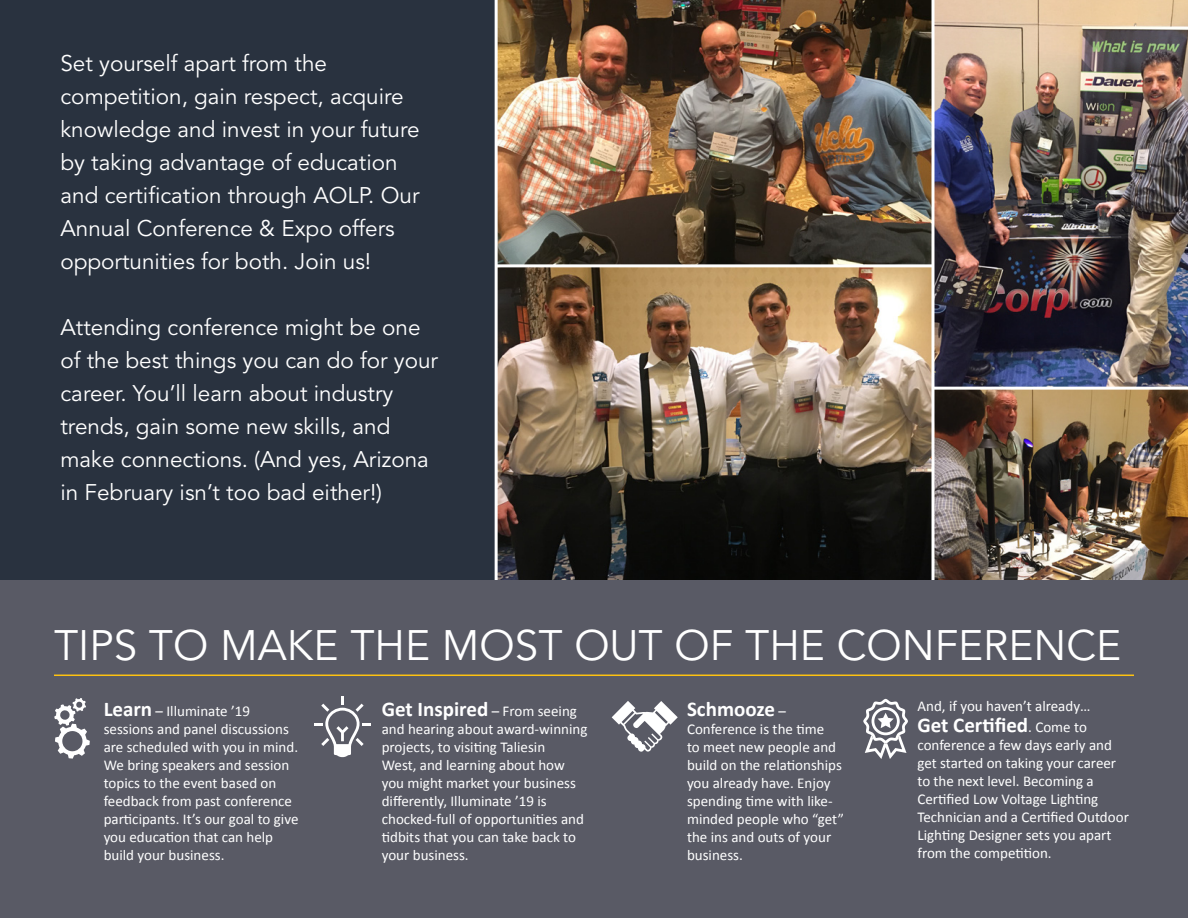
<style>
.page{position:relative;width:1188px;height:918px;background:#29323f}
.page>*{position:absolute;margin:0;border:0;box-sizing:border-box;transform-origin:0 0}
.t1{font:42.3px "Avenir LT Std";color:#fff}
.t2{font:22.5px/33px "Avenir LT Std";color:#fff}
.t3{font:700 21px "Calibri";color:#fff}
.t4{font:15px/18px "Calibri";color:#fff}
.s1{font-weight:700;font-size:21px}
.s2{font-weight:400;font-size:15px}
</style>
<div class="page">
<img style="left:498px;top:0;width:434px;height:264px">
<img style="left:498px;top:267px;width:434px;height:313px">
<img style="left:934px;top:0;width:254px;height:580px">
<hr style="left:495px;top:0;width:3px;height:581px;background:#fff">
<hr style="left:932px;top:0;width:2px;height:581px;background:#fff">
<hr style="left:496px;top:264px;width:437px;height:3px;background:#fff">
<hr style="left:932px;top:387px;width:256px;height:3px;background:#fff">
<div style="left:0;top:580px;width:1188px;height:338px;background:#595a65"></div>
<hr style="left:54px;top:675px;width:1080px;height:1px;background:#fec210">
<svg style="left:54px;top:698px;width:36px;height:61px"></svg>
<svg style="left:314px;top:696px;width:57px;height:61px"></svg>
<svg style="left:612px;top:701px;width:66px;height:51px"></svg>
<svg style="left:863px;top:699px;width:45px;height:60px"></svg>
<p class="t2" style="left:60px;top:47px;width:361px">Set yourself apart from the competition, gain respect, acquire knowledge and invest in your future by taking advantage of education and certification through AOLP. Our Annual Conference &amp; Expo offers opportunities for both. Join us!</p>
<p class="t2" style="left:60px;top:311px;width:379px">Attending conference might be one of the best things you can do for your career. You’ll learn about industry trends, gain some new skills, and make connections. (And yes, Arizona in February isn’t too bad either!)</p>
<p class="t1" style="left:54px;top:622px;width:1069px">TIPS TO MAKE THE MOST OUT OF THE CONFERENCE</p>
<p class="t4" style="left:104px;top:702px;width:196px"><span class="s1">Learn</span> – Illuminate ’19 sessions and panel discussions are scheduled with you in mind.<br>We bring speakers and session topics to the event based on feedback from past conference participants. It’s our goal to give you education that can help build your business.</p>
<p class="t3" style="left:382px;top:695px;width:197px">Get Inspired <span class="s2">– From seeing</span></p>
<p class="t4" style="left:382px;top:720px;width:207px">and hearing about award-winning projects, to visiting Taliesin<br>West, and learning about how you might market your business differently, Illuminate ’19 is chocked-full of opportunities and tidbits that you can take back to your business.</p>
<p class="t3" style="left:687px;top:695px;width:100px">Schmooze <span class="s2">–</span></p>
<p class="t4" style="left:687px;top:720px;width:159px">Conference is the time<br>to meet new people and build on the relationships you already have. Enjoy spending time with like&shy;minded people who “get” the ins and outs of your business.</p>
<p class="t4" style="left:917px;top:697px;width:175px">And, if you haven’t already…</p>
<p class="t3" style="left:917px;top:712px;width:171px">Get Certified<span class="s2">. Come to</span></p>
<p class="t4" style="left:917px;top:736px;width:213px">conference a few days early and get started on taking your career to the next level. Becoming a<br>Certified Low Voltage Lighting<br>Technician and a Certified Outdoor<br>Lighting Designer sets you apart from the competition.</p>
</div>
